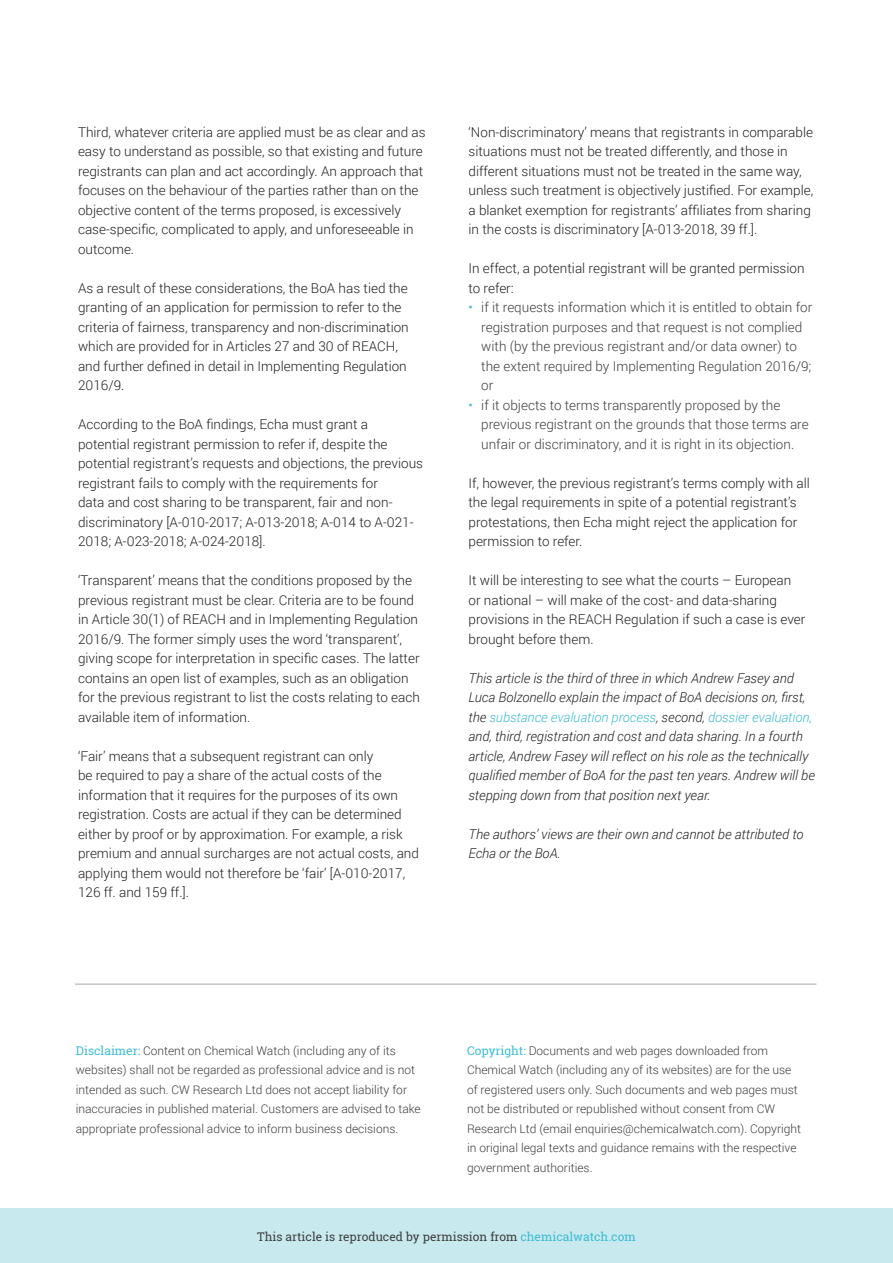
<style>
.page{position:relative;width:893px;height:1263px;background:#fff}
.page>*{position:absolute;margin:0;border:0;box-sizing:border-box;transform-origin:0 0}
.t1{font:300 13.5px/19.5px "Roboto";color:#231f20}
.t2{font:italic 300 13.5px/19.5px "Roboto";color:#231f20}
.t3{font:300 13.5px/19.5px "Roboto";color:#3e3e3f}
.Box{font:300 12px/19.5px "Roboto";color:#3e3e3f}
.Box-2{font:12px "Roboto Slab";color:#3e3e3f}
.s1{color:#3ebcd2}
.s2{font-family:"Roboto Slab";font-weight:400;color:#3ebcd2}
</style>
<div class="page">
<div style="left:0;top:1209px;width:893px;height:54px;background:#c8e9ee"></div>
<hr style="left:75px;top:983px;width:741px;height:2px;background:#c2c4c6">
<p class="t1" style="left:78px;top:122px;width:349px">Third, whatever criteria are applied must be as clear and as easy to understand as possible, so that existing and future registrants can plan and act accordingly. An approach that focuses on the behaviour of the parties rather than on the objective content of the terms proposed, is excessively case-specific, complicated to apply, and unforeseeable in outcome.</p>
<p class="t1" style="left:78px;top:278px;width:332px">As a result of these considerations, the BoA has tied the granting of an application for permission to refer to the criteria of fairness, transparency and non-discrimination which are provided for in Articles 27 and 30 of REACH, and further defined in detail in Implementing Regulation 2016/9.</p>
<p class="t1" style="left:78px;top:414px;width:347px">According to the BoA findings, Echa must grant a potential registrant permission to refer if, despite the potential registrant’s requests and objections, the previous registrant fails to comply with the requirements for<br>data and cost sharing to be transparent, fair and non&shy;discriminatory [A-010-2017; A-013-2018; A-014 to A-021- 2018; A-023-2018; A-024-2018].</p>
<p class="t1" style="left:78px;top:570px;width:343px">‘Transparent’ means that the conditions proposed by the previous registrant must be clear. Criteria are to be found in Article 30(1) of REACH and in Implementing Regulation 2016/9. The former simply uses the word ‘transparent’, giving scope for interpretation in specific cases. The latter contains an open list of examples, such as an obligation for the previous registrant to list the costs relating to each available item of information.</p>
<p class="t1" style="left:78px;top:746px;width:342px">‘Fair’ means that a subsequent registrant can only<br>be required to pay a share of the actual costs of the information that it requires for the purposes of its own registration. Costs are actual if they can be determined either by proof or by approximation. For example, a risk premium and annual surcharges are not actual costs, and applying them would not therefore be ‘fair’ [A-010-2017, 126 ff. and 159 ff.].</p>
<p class="t1" style="left:468px;top:122px;width:346px">‘Non-discriminatory’ means that registrants in comparable situations must not be treated differently, and those in different situations must not be treated in the same way, unless such treatment is objectively justified. For example, a blanket exemption for registrants’ affiliates from sharing in the costs is discriminatory [A-013-2018, 39 ff.].</p>
<p class="t1" style="left:468px;top:258px;width:338px">In effect, a potential registrant will be granted permission to refer:</p>
<p class="t3" style="left:481px;top:297px;width:333px;text-indent:-13px"><span class="s1">•</span> if it requests information which it is entitled to obtain for registration purposes and that request is not complied with (by the previous registrant and/or data owner) to the extent required by Implementing Regulation 2016/9; or</p>
<p class="t3" style="left:481px;top:395px;width:329px;text-indent:-13px"><span class="s1">•</span> if it objects to terms transparently proposed by the previous registrant on the grounds that those terms are unfair or discriminatory, and it is right in its objection.</p>
<p class="t1" style="left:468px;top:473px;width:343px">If, however, the previous registrant’s terms comply with all the legal requirements in spite of a potential registrant’s protestations, then Echa might reject the application for permission to refer.</p>
<p class="t1" style="left:468px;top:570px;width:338px">It will be interesting to see what the courts – European or national – will make of the cost- and data-sharing provisions in the REACH Regulation if such a case is ever brought before them.</p>
<p class="t2" style="left:468px;top:668px;width:348px">This article is the third of three in which Andrew Fasey and Luca Bolzonello explain the impact of BoA decisions on, first, the <span class="s1">substance evaluation process</span>, second, <span class="s1">dossier evaluation, </span>and, third, registration and cost and data sharing. In a fourth article, Andrew Fasey will reflect on his role as the technically qualified member of BoA for the past ten years. Andrew will be stepping down from that position next year.</p>
<p class="t2" style="left:468px;top:824px;width:337px">The authors’ views are their own and cannot be attributed to<br>Echa or the BoA.</p>
<p class="Box" style="left:76px;top:1040px;width:347px"><span class="s2">Disclaimer:</span> Content on Chemical Watch (including any of its websites) shall not be regarded as professional advice and is not intended as such. CW Research Ltd does not accept liability for inaccuracies in published material. Customers are advised to take appropriate professional advice to inform business decisions.</p>
<p class="Box" style="left:467px;top:1040px;width:336px"><span class="s2">Copyright:</span> Documents and web pages downloaded from Chemical Watch (including any of its websites) are for the use of registered users only. Such documents and web pages must not be distributed or republished without consent from CW Research Ltd (email enquiries@chemicalwatch.com). Copyright in original legal texts and guidance remains with the respective government authorities.</p>
<p class="Box-2" style="left:257px;top:1228px;width:380px">This article is reproduced by permission from <span class="s1">chemicalwatch.com</span></p>
</div>
